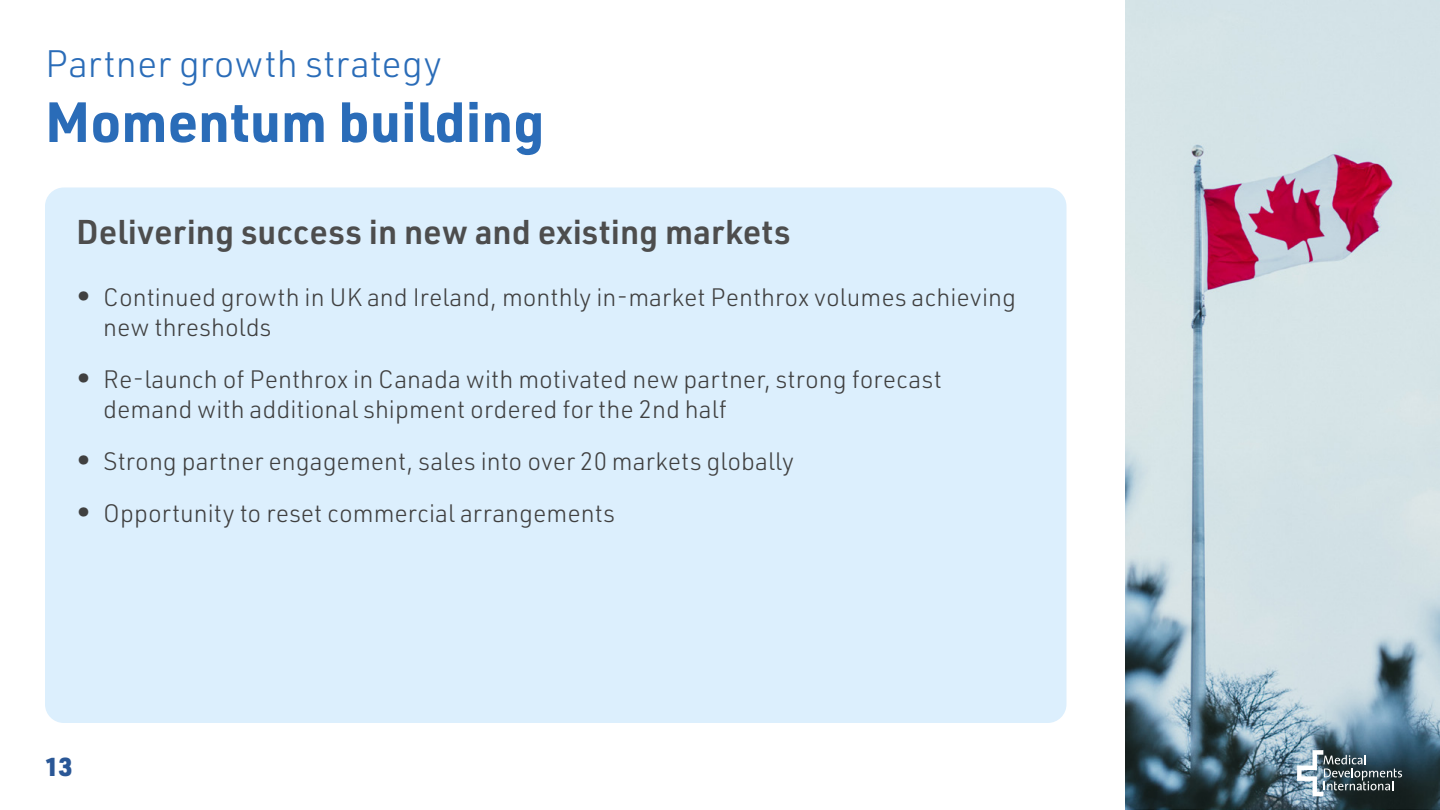
<style>
.page{position:relative;width:1440px;height:810px;background:#fff}
.page>*{position:absolute;margin:0;border:0;box-sizing:border-box;transform-origin:0 0}
.t1{font:700 55.5px "URWDIN";color:#2a6cb8}
.t2{font:300 37.5px "URWDIN";color:#2a6cb8}
.t3{font:600 33.75px "URWDIN";color:#4d4d4d}
.t4{font:900 25.5px "URWDIN";color:#2a5796}
.t5{font:300 24.75px/29.7px "URWDIN";color:#404040}
.s1{font-weight:400;font-size:27.75px}
</style>
<div class="page">
<div style="left:45px;top:188px;width:1021px;height:535px;background:#dceffd;border-radius:19px"></div>
<img style="left:1125px;top:0;width:315px;height:810px">
<svg style="left:1297px;top:750px;width:105px;height:46px;background:#5e7179"></svg>
<h2 class="t2" style="left:45px;top:40px;width:398px">Partner growth strategy</h2>
<h1 class="t1" style="left:45px;top:84px;width:501px">Momentum building</h1>
<h3 class="t3" style="left:76px;top:209px;width:716px">Delivering success in new and existing markets</h3>
<p class="t5" style="left:103px;top:282px;width:914px;text-indent:-27px"><span class="s1">•</span> Continued growth in UK and Ireland, monthly in-market Penthrox volumes achieving new thresholds</p>
<p class="t5" style="left:103px;top:364px;width:840px;text-indent:-27px"><span class="s1">•</span> Re-launch of Penthrox in Canada with motivated new partner, strong forecast demand with additional shipment ordered for the 2nd half</p>
<p class="t5" style="left:76px;top:446px;width:719px"><span class="s1">•</span> Strong partner engagement, sales into over 20 markets globally</p>
<p class="t5" style="left:76px;top:498px;width:540px"><span class="s1">•</span> Opportunity to reset commercial arrangements</p>
<p class="t4" style="left:45px;top:750px;width:29px">13</p>
</div>
